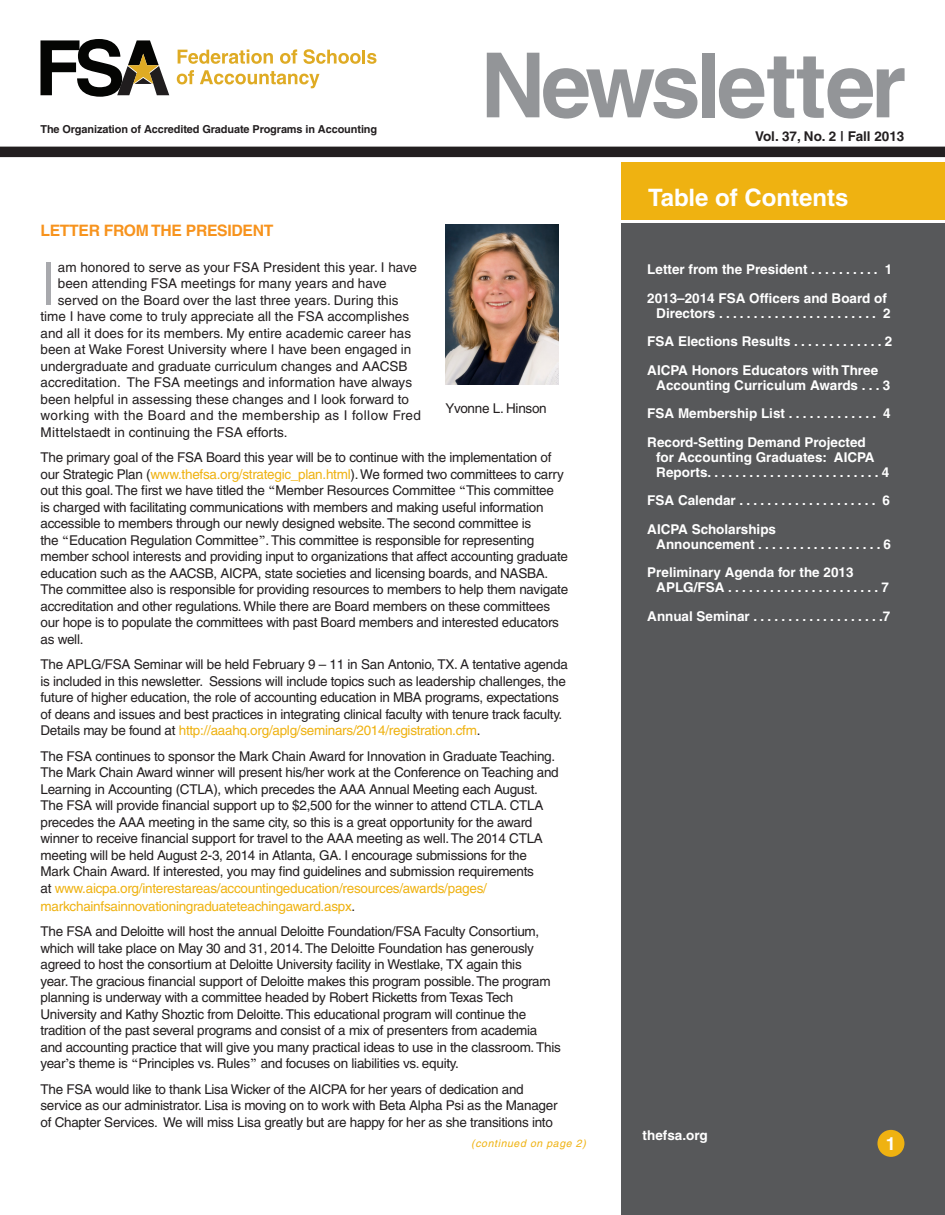
<style>
.page{position:relative;width:945px;height:1215px;background:#fff}
.page>*{position:absolute;margin:0;border:0;box-sizing:border-box;transform-origin:0 0}
.t1{font:700 90px "Helvetica";letter-spacing:-.05em;color:#939598}
.FSA_DropCap_Pargraph{font:61.35px "Rotis Sans Serif";color:#a8a9ad}
.t2{font:700 24px "Helvetica";color:#fff}
.FSA_Folio{font:700 18px "Helvetica";color:#fff}
.FSA_Sub-1{font:700 15.75px "Helvetica";letter-spacing:-.02em;color:#f7931d}
.FSA_Body_Paragraph{font:13.5px/16.5px "Helvetica";letter-spacing:-.02em;color:#231f20}
.FSA_TOC{font:700 13.5px/15px "Helvetica";color:#fff}
.FSA_DropCap_Pargraph-2{font:13.5px "Helvetica";color:#231f20}
.FSA_Body_Paragraph-2{font:13.5px "Helvetica";letter-spacing:-.02em;color:#efb211}
.FSA_DropCap_Pargraph-3{font:13.5px "Helvetica";letter-spacing:.03em;color:#231f20}
.FSA_Vol____Issue{font:700 13.5px "Helvetica";color:#231f20}
.Photo_Caption{font:13.5px "Helvetica";letter-spacing:-.02em;color:#231f20}
.t3{font:700 10.95px "Helvetica";letter-spacing:-.01em;color:#231f20}
.FSA-Body_Continued_l{font:italic 10.5px "Helvetica";letter-spacing:.06em;color:#efb211}
.s1{color:#efb211}
.s2{font-family:"Sabon"}
.s3{color:#231f20}
</style>
<div class="page">
<div style="left:621px;top:224px;width:324px;height:991px;background:#57585a"></div>
<div style="left:0;top:147px;width:945px;height:10px;background:#231f20"></div>
<svg style="left:178px;top:50px;width:95px;height:14px"></svg>
<svg style="left:280px;top:49px;width:17px;height:15px"></svg>
<svg style="left:303px;top:49px;width:74px;height:15px"></svg>
<svg style="left:177px;top:70px;width:17px;height:14px"></svg>
<svg style="left:200px;top:70px;width:119px;height:18px"></svg>
<svg style="left:40px;top:39px;width:129px;height:58px"></svg>
<div style="left:621px;top:162px;width:324px;height:58px;background:#efb211"></div>
<div style="left:877px;top:1130px;width:27px;height:27px;background:#efb211;border-radius:50%"></div>
<img style="left:445px;top:224px;width:114px;height:160px">
<p class="t3" style="left:40px;top:123px;width:338px">The Organization of Accredited Graduate Programs in Accounting</p>
<h1 class="t1" style="left:481px;top:31px;width:427px">Newsletter</h1>
<p class="FSA_Vol____Issue" style="left:755px;top:128px;width:151px">Vol. 37, No. 2 | Fall 2013</p>
<h3 class="t2" style="left:648px;top:183px;width:202px">Table of Contents</h3>
<p class="FSA_Sub-1" style="left:40px;top:221px;width:234px">LETTER FROM THE PRESIDENT</p>
<p class="FSA_DropCap_Pargraph" style="left:40px;top:248px;width:17px">I</p>
<p class="FSA_DropCap_Pargraph-2" style="left:58px;top:259px;width:361px">am honored to serve as your FSA President this year. I have</p>
<p class="FSA_DropCap_Pargraph-2" style="left:58px;top:276px;width:330px">been attending FSA meetings for many years and have</p>
<p class="FSA_DropCap_Pargraph-2" style="left:58px;top:292px;width:342px">served on the Board over the last three years. During this</p>
<p class="FSA_DropCap_Pargraph-2" style="left:40px;top:309px;width:370px">time I have come to truly appreciate all the FSA accomplishes</p>
<p class="FSA_DropCap_Pargraph-2" style="left:40px;top:325px;width:372px">and all it does for its members. My entire academic career has</p>
<p class="FSA_DropCap_Pargraph-2" style="left:40px;top:342px;width:372px">been at Wake Forest University where I have been engaged in</p>
<p class="FSA_DropCap_Pargraph-2" style="left:40px;top:358px;width:368px">undergraduate and graduate curriculum changes and AACSB</p>
<p class="FSA_DropCap_Pargraph-2" style="left:40px;top:375px;width:373px">accreditation. The FSA meetings and information have always</p>
<p class="FSA_DropCap_Pargraph-2" style="left:40px;top:391px;width:370px">been helpful in assessing these changes and I look forward to</p>
<p class="FSA_DropCap_Pargraph-3" style="left:40px;top:408px;width:382px">working with the Board and the membership as I follow Fred</p>
<p class="FSA_DropCap_Pargraph-2" style="left:40px;top:424px;width:249px">Mittelstaedt in continuing the FSA efforts.</p>
<p class="FSA_Body_Paragraph" style="left:40px;top:449px;width:529px">The primary goal of the FSA Board this year will be to continue with the implementation of our Strategic Plan (<span class="s1">www.thefsa.org/strategic_plan.html</span>). We formed two committees to carry out this goal. The first we have titled the <span class="s2">“</span>Member Resources Committee <span class="s2">“</span>This committee<br>is charged with facilitating communications with members and making useful information accessible to members through our newly designed website. The second committee is<br>the <span class="s2">“</span>Education Regulation Committee<span class="s2">”</span>. This committee is responsible for representing member school interests and providing input to organizations that affect accounting graduate education such as the AACSB, AICPA, state societies and licensing boards, and NASBA.<br>The committee also is responsible for providing resources to members to help them navigate accreditation and other regulations. While there are Board members on these committees our hope is to populate the committees with past Board members and interested educators as well.</p>
<p class="FSA_Body_Paragraph" style="left:40px;top:656px;width:529px">The APLG/FSA Seminar will be held February 9 – 11 in San Antonio, TX. A tentative agenda is included in this newsletter. Sessions will include topics such as leadership challenges, the future of higher education, the role of accounting education in MBA programs, expectations of deans and issues and best practices in integrating clinical faculty with tenure track faculty.<br>Details may be found at <span class="s1">http://aaahq.org/aplg/seminars/2014/registration.cfm</span>.</p>
<p class="FSA_Body_Paragraph" style="left:40px;top:748px;width:520px">The FSA continues to sponsor the Mark Chain Award for Innovation in Graduate Teaching.<br>The Mark Chain Award winner will present his/her work at the Conference on Teaching and Learning in Accounting (CTLA), which precedes the AAA Annual Meeting each August.<br>The FSA will provide financial support up to $2,500 for the winner to attend CTLA. CTLA precedes the AAA meeting in the same city, so this is a great opportunity for the award winner to receive financial support for travel to the AAA meeting as well. The 2014 CTLA meeting will be held August 2-3, 2014 in Atlanta, GA. I encourage submissions for the Mark Chain Award. If interested, you may find guidelines and submission requirements<br>at <span class="s1">www.aicpa.org/interestareas/accountingeducation/resources/awards/pages/</span></p>
<p class="FSA_Body_Paragraph-2" style="left:40px;top:898px;width:316px">markchainfsainnovationingraduateteachingaward.aspx<span class="s3">.</span></p>
<p class="FSA_Body_Paragraph" style="left:40px;top:923px;width:522px">The FSA and Deloitte will host the annual Deloitte Foundation/FSA Faculty Consortium, which will take place on May 30 and 31, 2014. The Deloitte Foundation has generously agreed to host the consortium at Deloitte University facility in Westlake, TX again this<br>year. The gracious financial support of Deloitte makes this program possible. The program planning is underway with a committee headed by Robert Ricketts from Texas Tech University and Kathy Shoztic from Deloitte. This educational program will continue the tradition of the past several programs and consist of a mix of presenters from academia and accounting practice that will give you many practical ideas to use in the classroom. This year<span class="s2">’</span>s theme is <span class="s2">“</span>Principles vs. Rules<span class="s2">”</span> and focuses on liabilities vs. equity.</p>
<p class="FSA_Body_Paragraph" style="left:40px;top:1081px;width:519px">The FSA would like to thank Lisa Wicker of the AICPA for her years of dedication and service as our administrator. Lisa is moving on to work with Beta Alpha Psi as the Manager of Chapter Services. We will miss Lisa greatly but are happy for her as she transitions into</p>
<p class="Photo_Caption" style="left:445px;top:400px;width:103px">Yvonne L. Hinson</p>
<p class="FSA-Body_Continued_l" style="left:471px;top:1137px;width:116px">(continued on page 2)</p>
<p class="FSA_TOC" style="left:647px;top:262px;width:246px">Letter from the President . . . . . . . . . . 1</p>
<p class="FSA_TOC" style="left:647px;top:290px;width:245px;text-align:right">2013–2014 FSA Officers and Board of<br>Directors . . . . . . . . . . . . . . . . . . . . . . . 2</p>
<p class="FSA_TOC" style="left:647px;top:334px;width:247px">FSA Elections Results . . . . . . . . . . . . . 2</p>
<p class="FSA_TOC" style="left:656px;top:362px;width:236px;text-indent:-9px">AICPA Honors Educators with Three<br>Accounting Curriculum Awards . . . 3</p>
<p class="FSA_TOC" style="left:647px;top:406px;width:245px">FSA Membership List . . . . . . . . . . . . . 4</p>
<p class="FSA_TOC" style="left:656px;top:434px;width:234px;text-indent:-9px">Record-Setting Demand Projected<br>for Accounting Graduates: AICPA<br>Reports. . . . . . . . . . . . . . . . . . . . . . . . . 4</p>
<p class="FSA_TOC" style="left:647px;top:493px;width:244px">FSA Calendar . . . . . . . . . . . . . . . . . . . . 6</p>
<p class="FSA_TOC" style="left:656px;top:521px;width:236px;text-indent:-9px">AICPA Scholarships<br>Announcement . . . . . . . . . . . . . . . . . . 6</p>
<p class="FSA_TOC" style="left:656px;top:565px;width:234px;text-indent:-9px">Preliminary Agenda for the 2013<br>APLG/FSA . . . . . . . . . . . . . . . . . . . . . . 7</p>
<p class="FSA_TOC" style="left:647px;top:608px;width:245px">Annual Seminar . . . . . . . . . . . . . . . . . . .7</p>
<p class="FSA_TOC" style="left:643px;top:1127px;width:67px">thefsa.org</p>
<p class="FSA_Folio" style="left:886px;top:1133px;width:12px">1</p>
</div>
